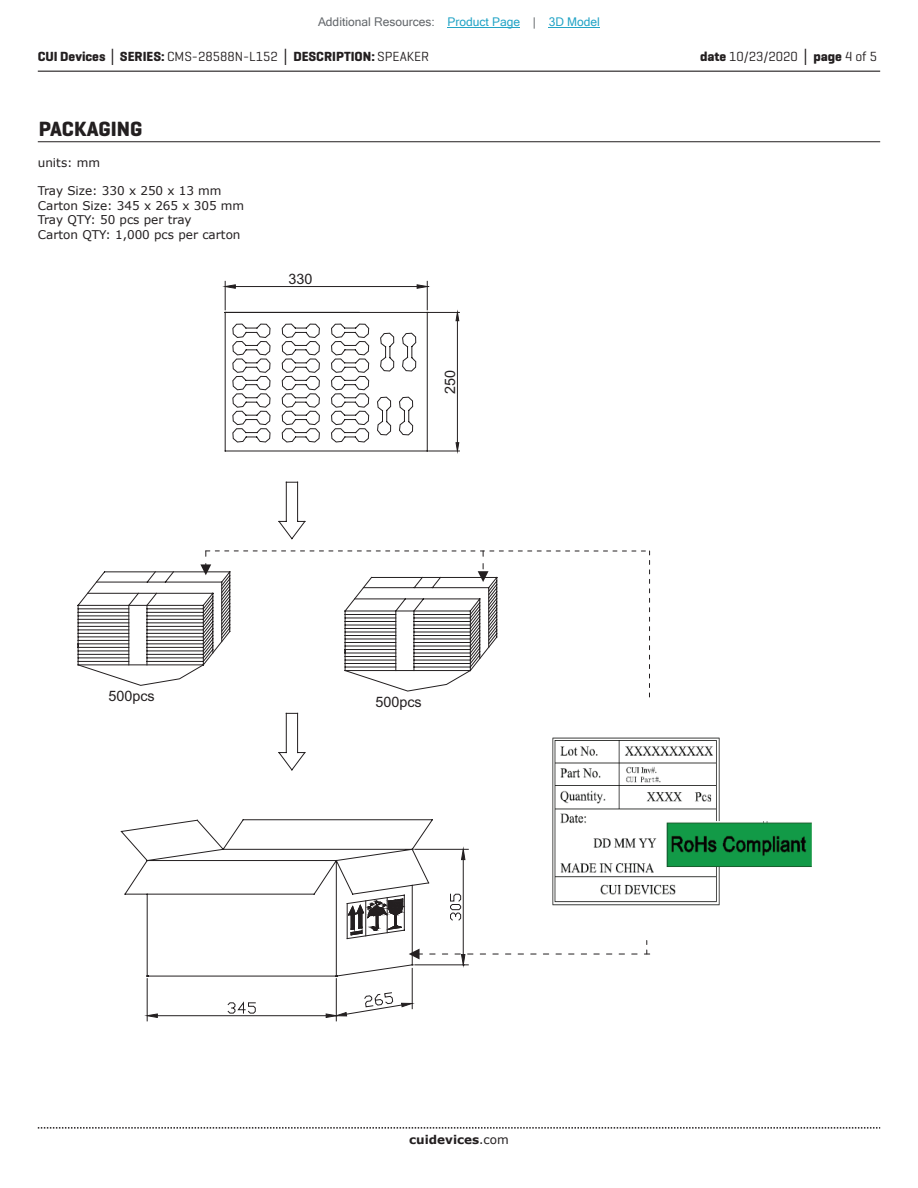
<style>
.page{position:relative;width:918px;height:1188px;background:#fff}
.page>*{position:absolute;margin:0;border:0;box-sizing:border-box;transform-origin:0 0}
.t1{font:700 21px "Geogrotesque";color:#231f20}
.t2{font:14.4px "Arial";color:#231f20}
.t3{font:700 13.5px "Geogrotesque";color:#231f20}
.t4{font:13.5px "Geogrotesque";color:#231f20}
.t5{font:12px/14.4px "Verdana";color:#231f20}
.t6{font:12px "Microsoft Sans Serif";color:#63676b}
.t7{font:700 12px "Verdana";color:#231f20}
.s1{color:#23a4c6}
.s2{font-family:"Verdana"}
.s3{font-weight:400}
.s4{font-weight:700}
.s5{font-family:"Verdana";font-weight:700}
</style>
<div class="page">
<hr style="left:38px;top:71px;width:842px;height:1px;background:#231f20">
<svg style="left:38px;top:1127px;width:842px;height:2px"></svg>
<hr style="left:38px;top:141px;width:842px;height:1px;background:#231f20">
<svg style="left:144px;top:1010px;width:230px;height:9px"></svg>
<svg style="left:120px;top:830px;width:295px;height:180px"></svg>
<svg style="left:128px;top:712px;width:341px;height:258px"></svg>
<svg style="left:222px;top:284px;width:238px;height:170px"></svg>
<svg style="left:77px;top:481px;width:573px;height:216px"></svg>
<svg style="left:339px;top:898px;width:311px;height:67px"></svg>
<div style="left:536px;top:719px;width:316px;height:207px;background:#fff"></div>
<img style="left:552px;top:737px;width:260px;height:169px">
<hr style="left:448px;top:27px;width:72px;height:1px;background:#23a4c6">
<hr style="left:549px;top:27px;width:51px;height:1px;background:#23a4c6">
<p class="t6" style="left:318px;top:15px;width:283px">Additional Resources: <span class="s1">Product Page</span> | <span class="s1">3D Model</span></p>
<p class="t3" style="left:38px;top:48px;width:393px">CUI Devices <span class="s2">│</span> SERIES: <span class="s3">CMS-28588N-L152</span> <span class="s2">│</span> DESCRIPTION: <span class="s3">SPEAKER</span></p>
<p class="t4" style="left:700px;top:48px;width:179px"><span class="s4">date</span> 10/23/2020 <span class="s5">│</span> <span class="s4">page</span> 4 of 5</p>
<h1 class="t1" style="left:39px;top:116px;width:105px">PACKAGING</h1>
<p class="t5" style="left:38px;top:155px;width:64px">units: mm</p>
<p class="t5" style="left:38px;top:184px;width:208px">Tray Size: 330 x 250 x 13 mm<br>Carton Size: 345 x 265 x 305 mm<br>Tray QTY: 50 pcs per tray<br>Carton QTY: 1,000 pcs per carton</p>
<p class="t2" style="left:289px;top:269px;width:25px">330</p>
<p class="t2" style="left:440px;top:394px;width:25px;rotate:-90deg">250</p>
<p class="t2" style="left:108px;top:686px;width:48px">500pcs</p>
<p class="t2" style="left:375px;top:692px;width:48px">500pcs</p>
<p class="t7" style="left:409px;top:1131px;width:101px">cuidevices<span class="s3">.com</span></p>
</div>
